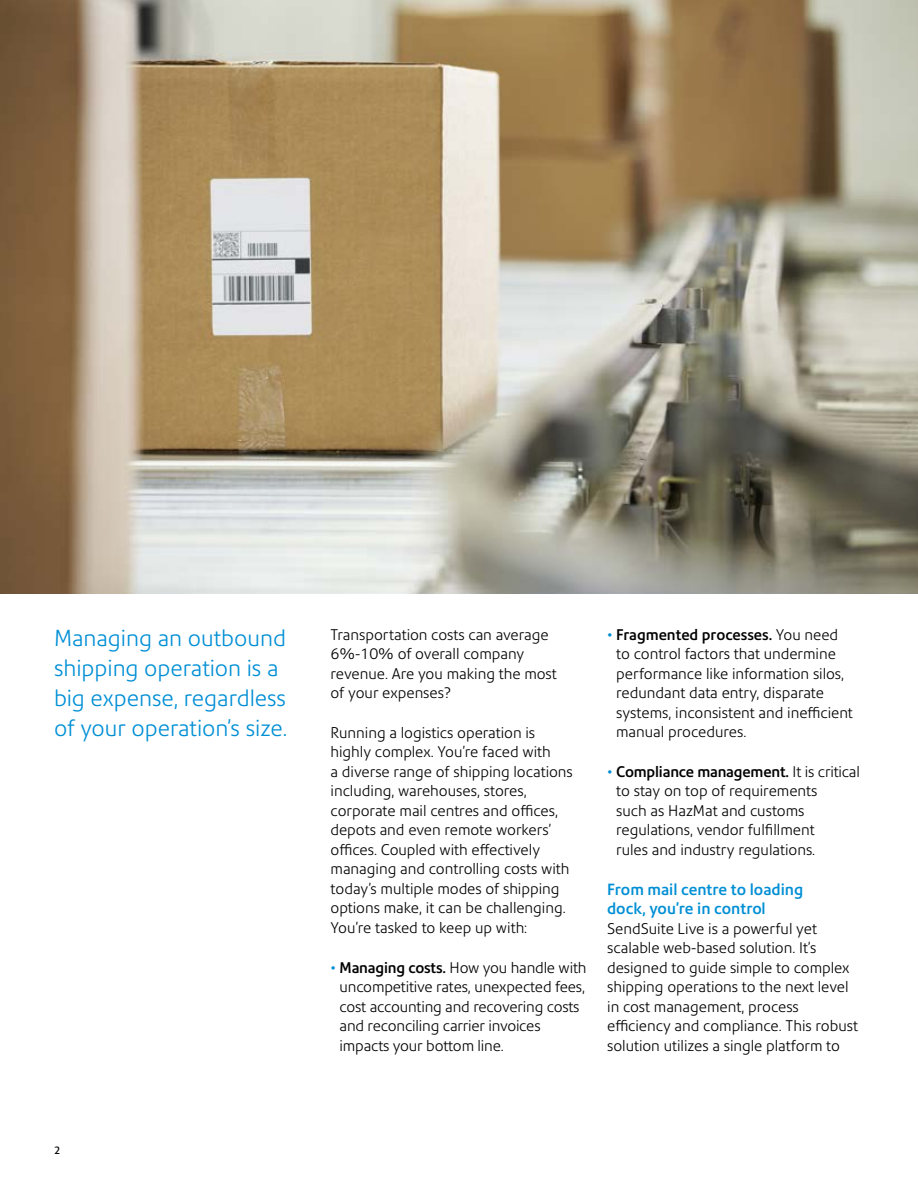
<style>
.page{position:relative;width:918px;height:1188px;background:#fff}
.page>*{position:absolute;margin:0;border:0;box-sizing:border-box;transform-origin:0 0}
.t1{font:300 22.5px/30px "Precision Sans";color:#008fd5}
.t2{font:500 15.75px/19.5px "Precision Sans";color:#008fd5}
.t3{font:300 15px/19.5px "Precision Sans";color:#000}
.t4{font:10.5px "Precision Sans";color:#000}
.s1{color:#008fd5}
.s2{font-weight:500}
</style>
<div class="page">
<img style="left:0;top:0;width:918px;height:594px">
<h1 class="t1" style="left:54px;top:623px;width:235px">Managing an outbound shipping operation is a big expense, regardless of your operation’s size.</h1>
<p class="t4" style="left:54px;top:1144px;width:8px">2</p>
<p class="t3" style="left:331px;top:625px;width:228px">Transportation costs can average<br>6%-10% of overall company revenue. Are you making the most of your expenses?</p>
<p class="t3" style="left:331px;top:723px;width:244px">Running a logistics operation is highly complex. You’re faced with<br>a diverse range of shipping locations including, warehouses, stores, corporate mail centres and offices, depots and even remote workers’ offices. Coupled with effectively managing and controlling costs with today’s multiple modes of shipping options make, it can be challenging.<br>You’re tasked to keep up with:</p>
<p class="t3" style="left:340px;top:958px;width:248px;text-indent:-9px"><span class="s1">•</span> <span class="s2">Managing costs.</span> How you handle with uncompetitive rates, unexpected fees, cost accounting and recovering costs and reconciling carrier invoices impacts your bottom line.</p>
<p class="t3" style="left:616px;top:625px;width:238px;text-indent:-9px"><span class="s1">•</span> <span class="s2">Fragmented processes.</span> You need to control factors that undermine performance like information silos, redundant data entry, disparate systems, inconsistent and inefficient manual procedures.</p>
<p class="t3" style="left:616px;top:762px;width:245px;text-indent:-9px"><span class="s1">•</span> <span class="s2">Compliance management.</span> It is critical to stay on top of requirements<br>such as HazMat and customs regulations, vendor fulfillment<br>rules and industry regulations.</p>
<p class="t2" style="left:607px;top:879px;width:198px">From mail centre to loading dock, you’re in control</p>
<p class="t3" style="left:607px;top:919px;width:252px">SendSuite Live is a powerful yet scalable web-based solution. It’s designed to guide simple to complex shipping operations to the next level in cost management, process efficiency and compliance. This robust solution utilizes a single platform to</p>
</div>
